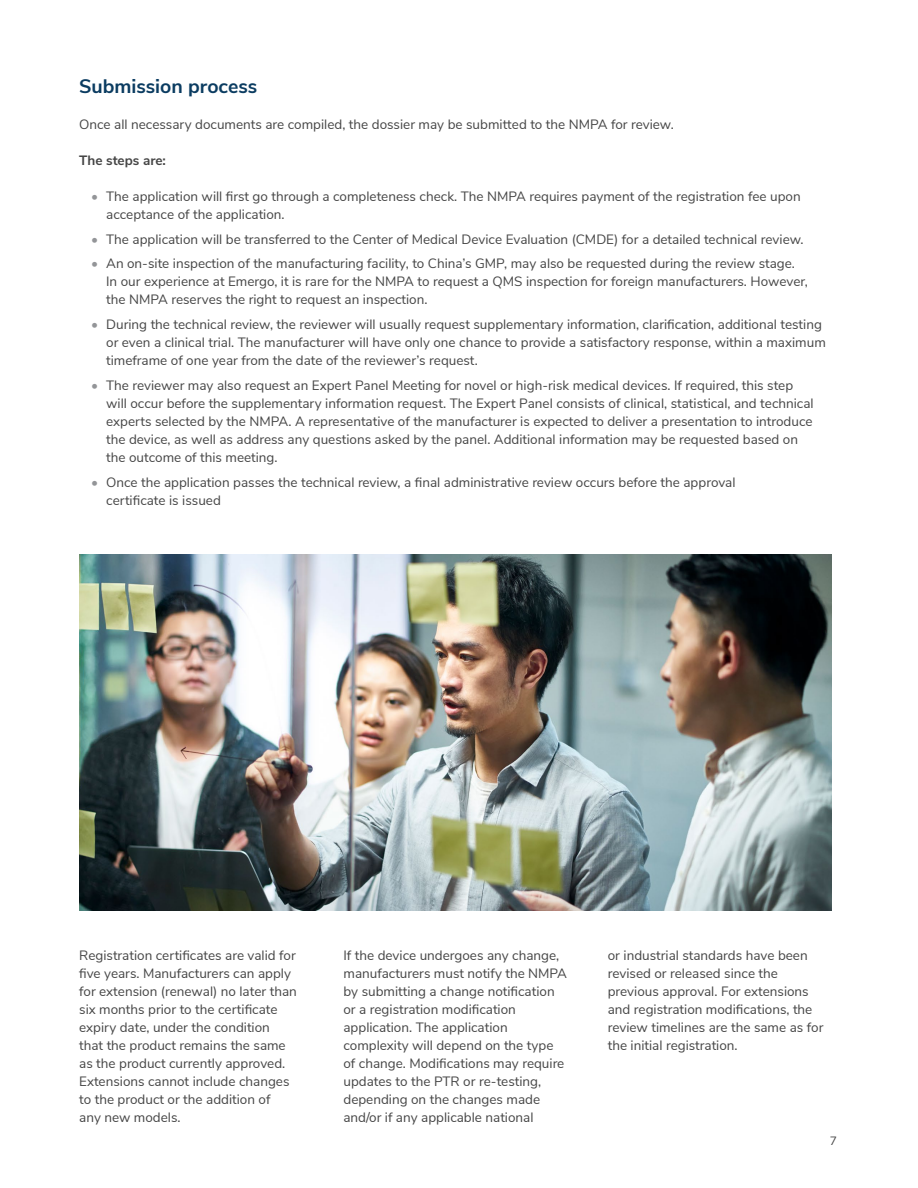
<style>
.page{position:relative;width:918px;height:1188px;background:#fff}
.page>*{position:absolute;margin:0;border:0;box-sizing:border-box;transform-origin:0 0}
.t1{font:700 19.5px "Nunito Sans";color:#0b3c61}
.t2{font:13.5px/18px "Nunito Sans";color:#454545}
.t3{font:700 13.5px "Nunito Sans";color:#454545}
.t4{font:12px "Nunito Sans";color:#454545}
.s1{color:#939598}
</style>
<div class="page">
<img style="left:79px;top:554px;width:753px;height:357px">
<h1 class="t1" style="left:79px;top:72px;width:180px">Submission process</h1>
<p class="t2" style="left:79px;top:114px;width:596px">Once all necessary documents are compiled, the dossier may be submitted to the NMPA for review.</p>
<p class="t3" style="left:79px;top:150px;width:88px">The steps are:</p>
<p class="t2" style="left:106px;top:186px;width:696px;text-indent:-15px"><span class="s1">•</span> The application will first go through a completeness check. The NMPA requires payment of the registration fee upon acceptance of the application.</p>
<p class="t2" style="left:91px;top:229px;width:714px"><span class="s1">•</span> The application will be transferred to the Center of Medical Device Evaluation (CMDE) for a detailed technical review.</p>
<p class="t2" style="left:106px;top:254px;width:703px;text-indent:-15px"><span class="s1">•</span> An on-site inspection of the manufacturing facility, to China’s GMP, may also be requested during the review stage.<br>In our experience at Emergo, it is rare for the NMPA to request a QMS inspection for foreign manufacturers. However, the NMPA reserves the right to request an inspection.</p>
<p class="t2" style="left:106px;top:315px;width:721px;text-indent:-15px"><span class="s1">•</span> During the technical review, the reviewer will usually request supplementary information, clarification, additional testing or even a clinical trial. The manufacturer will have only one chance to provide a satisfactory response, within a maximum timeframe of one year from the date of the reviewer’s request.</p>
<p class="t2" style="left:106px;top:375px;width:709px;text-indent:-15px"><span class="s1">•</span> The reviewer may also request an Expert Panel Meeting for novel or high-risk medical devices. If required, this step will occur before the supplementary information request. The Expert Panel consists of clinical, statistical, and technical experts selected by the NMPA. A representative of the manufacturer is expected to deliver a presentation to introduce the device, as well as address any questions asked by the panel. Additional information may be requested based on the outcome of this meeting.</p>
<p class="t2" style="left:106px;top:472px;width:631px;text-indent:-15px"><span class="s1">•</span> Once the application passes the technical review, a final administrative review occurs before the approval certificate is issued</p>
<p class="t2" style="left:79px;top:945px;width:219px">Registration certificates are valid for five years. Manufacturers can apply for extension (renewal) no later than six months prior to the certificate expiry date, under the condition that the product remains the same as the product currently approved.<br>Extensions cannot include changes to the product or the addition of<br>any new models.</p>
<p class="t2" style="left:344px;top:945px;width:225px">If the device undergoes any change, manufacturers must notify the NMPA by submitting a change notification or a registration modification application. The application complexity will depend on the type of change. Modifications may require updates to the PTR or re-testing, depending on the changes made and/or if any applicable national</p>
<p class="t2" style="left:608px;top:945px;width:217px">or industrial standards have been revised or released since the previous approval. For extensions and registration modifications, the review timelines are the same as for the initial registration.</p>
<p class="t4" style="left:830px;top:1133px;width:9px">7</p>
</div>
